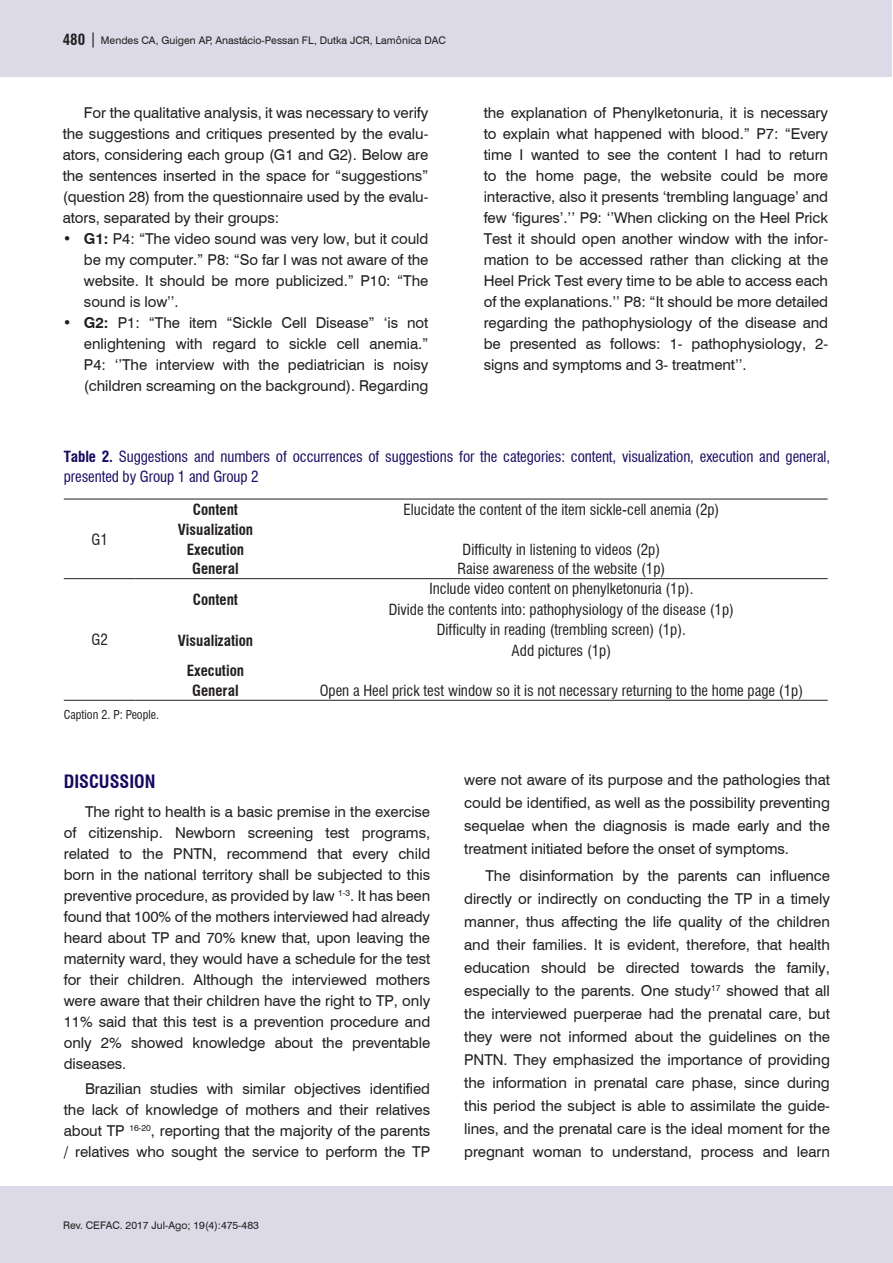
<style>
.page{position:relative;width:893px;height:1263px;background:#fff}
.page>*{position:absolute;margin:0;border:0;box-sizing:border-box;transform-origin:0 0}
.Nivel_1{font:700 condensed 18px "Swiss 721 BT";color:#18085f}
.Corpo_do_texto_INGL{font:15px/21px "Swiss 721 BT";letter-spacing:-.005em;color:#231f20;text-align:justify}
.Texto_tabelas{font:condensed 15px "Swiss 721 BT";color:#231f20}
.Titulo_tabelas_e_gr{font:condensed 15px/19.5px "Swiss 721 BT";letter-spacing:-.005em;color:#18085f}
.Texto_tabelas-2{font:700 condensed 15px "Swiss 721 BT";color:#231f20}
.Legendas{font:condensed 12px "Swiss 721 BT";color:#231f20}
.t1{font:10.5px "Swiss 721 BT";color:#231f20}
.s1{font-weight:700;font-stretch:condensed;font-size:15px}
.s2{font-size:15px}
.s3{font-weight:700}
</style>
<div class="page">
<div style="left:0;top:1186px;width:892px;height:77px;background:#dcdae7"></div>
<div style="left:0;top:0;width:892px;height:77px;background:#dcdae7"></div>
<hr style="left:64px;top:578px;width:72px;height:1px;background:#231f20">
<hr style="left:136px;top:578px;width:159px;height:1px;background:#231f20">
<hr style="left:295px;top:578px;width:533px;height:1px;background:#231f20">
<hr style="left:136px;top:700px;width:159px;height:1px;background:#231f20">
<hr style="left:295px;top:700px;width:533px;height:1px;background:#231f20">
<hr style="left:64px;top:499px;width:72px;height:1px;background:#231f20">
<hr style="left:136px;top:499px;width:159px;height:1px;background:#231f20">
<hr style="left:295px;top:499px;width:533px;height:1px;background:#231f20">
<hr style="left:64px;top:700px;width:72px;height:1px;background:#231f20">
<p class="t1" style="left:63px;top:33px;width:385px"><span class="s1">480</span> <span class="s2">|</span> Mendes CA, Guigen AP, Anastácio-Pessan FL, Dutka JCR, Lamônica DAC</p>
<p class="Corpo_do_texto_INGL" style="left:63px;top:101px;width:367px;text-indent:21px">For the qualitative analysis, it was necessary to verify the suggestions and critiques presented by the evalu&shy;ators, considering each group (G1 and G2). Below are the sentences inserted in the space for “suggestions” (question 28) from the questionnaire used by the evalu&shy;ators, separated by their groups:</p>
<p class="Corpo_do_texto_INGL" style="left:84px;top:228px;width:346px;text-indent:-21px"><span class="s3">• G1:</span> P4: “The video sound was very low, but it could be my computer.” P8: “So far I was not aware of the website. It should be more publicized.” P10: “The sound is low’’.</p>
<p class="Corpo_do_texto_INGL" style="left:84px;top:312px;width:346px;text-indent:-21px"><span class="s3">• G2:</span> P1: “The item “Sickle Cell Disease” ‘is not enlightening with regard to sickle cell anemia.” P4: ‘’The interview with the pediatrician is noisy (children screaming on the background). Regarding</p>
<p class="Corpo_do_texto_INGL" style="left:484px;top:101px;width:346px">the explanation of Phenylketonuria, it is necessary to explain what happened with blood.” P7: “Every time I wanted to see the content I had to return to the home page, the website could be more interactive, also it presents ‘trembling language’ and few ‘figures’.’’ P9: ‘’When clicking on the Heel Prick Test it should open another window with the infor&shy;mation to be accessed rather than clicking at the Heel Prick Test every time to be able to access each of the explanations.’’ P8: “It should be more detailed regarding the pathophysiology of the disease and be presented as follows: 1- pathophysiology, 2- signs and symptoms and 3- treatment’’.</p>
<p class="Titulo_tabelas_e_gr" style="left:64px;top:447px;width:768px"><span class="s3">Table 2.</span> Suggestions and numbers of occurrences of suggestions for the categories: content, visualization, execution and general, presented by Group 1 and Group 2</p>
<p class="Texto_tabelas" style="left:92px;top:530px;width:18px">G1</p>
<p class="Texto_tabelas" style="left:92px;top:631px;width:18px">G2</p>
<p class="Legendas" style="left:64px;top:708px;width:97px">Caption 2. P: People.</p>
<p class="Texto_tabelas-2" style="left:193px;top:500px;width:47px">Content</p>
<p class="Texto_tabelas" style="left:403px;top:500px;width:317px">Elucidate the content of the item sickle-cell anemia (2p)</p>
<p class="Texto_tabelas-2" style="left:178px;top:520px;width:77px">Visualization</p>
<p class="Texto_tabelas-2" style="left:187px;top:540px;width:59px">Execution</p>
<p class="Texto_tabelas" style="left:463px;top:540px;width:199px">Difficulty in listening to videos (2p)</p>
<p class="Texto_tabelas-2" style="left:192px;top:560px;width:48px">General</p>
<p class="Texto_tabelas" style="left:458px;top:560px;width:209px">Raise awareness of the website (1p)</p>
<p class="Texto_tabelas-2" style="left:193px;top:590px;width:47px">Content</p>
<p class="Texto_tabelas-2" style="left:178px;top:631px;width:77px">Visualization</p>
<p class="Texto_tabelas" style="left:429px;top:580px;width:265px">Include video content on phenylketonuria (1p).</p>
<p class="Texto_tabelas" style="left:389px;top:601px;width:347px">Divide the contents into: pathophysiology of the disease (1p)</p>
<p class="Texto_tabelas" style="left:437px;top:621px;width:251px">Difficulty in reading (trembling screen) (1p).</p>
<p class="Texto_tabelas" style="left:512px;top:642px;width:101px">Add pictures (1p)</p>
<p class="Texto_tabelas-2" style="left:187px;top:662px;width:59px">Execution</p>
<p class="Texto_tabelas-2" style="left:192px;top:681px;width:48px">General</p>
<p class="Texto_tabelas" style="left:320px;top:681px;width:485px">Open a Heel prick test window so it is not necessary returning to the home page (1p)</p>
<p class="Nivel_1" style="left:64px;top:770px;width:93px">DISCUSSION</p>
<p class="Corpo_do_texto_INGL" style="left:64px;top:800px;width:368px;text-indent:21px">The right to health is a basic premise in the exercise of citizenship. Newborn screening test programs, related to the PNTN, recommend that every child born in the national territory shall be subjected to this preventive procedure, as provided by law <sup>1-3</sup>. It has been found that 100% of the mothers interviewed had already heard about TP and 70% knew that, upon leaving the maternity ward, they would have a schedule for the test for their children. Although the interviewed mothers were aware that their children have the right to TP, only 11% said that this test is a prevention procedure and only 2% showed knowledge about the preventable diseases.</p>
<p class="Corpo_do_texto_INGL" style="left:64px;top:1077px;width:368px;text-indent:21px">Brazilian studies with similar objectives identified the lack of knowledge of mothers and their relatives about TP <sup>16-20</sup>, reporting that the majority of the parents / relatives who sought the service to perform the TP</p>
<p class="t1" style="left:63px;top:1218px;width:197px">Rev. CEFAC. 2017 Jul-Ago; 19(4):475-483</p>
<p class="Corpo_do_texto_INGL" style="left:464px;top:768px;width:367px;line-height:23px">were not aware of its purpose and the pathologies that could be identified, as well as the possibility preventing sequelae when the diagnosis is made early and the treatment initiated before the onset of symptoms.</p>
<p class="Corpo_do_texto_INGL" style="left:464px;top:864px;width:367px;line-height:23px;text-indent:21px">The disinformation by the parents can influence directly or indirectly on conducting the TP in a timely manner, thus affecting the life quality of the children and their families. It is evident, therefore, that health education should be directed towards the family, especially to the parents. One study<sup>17</sup> showed that all the interviewed puerperae had the prenatal care, but they were not informed about the guidelines on the PNTN. They emphasized the importance of providing the information in prenatal care phase, since during this period the subject is able to assimilate the guide&shy;lines, and the prenatal care is the ideal moment for the pregnant woman to understand, process and learn</p>
</div>
